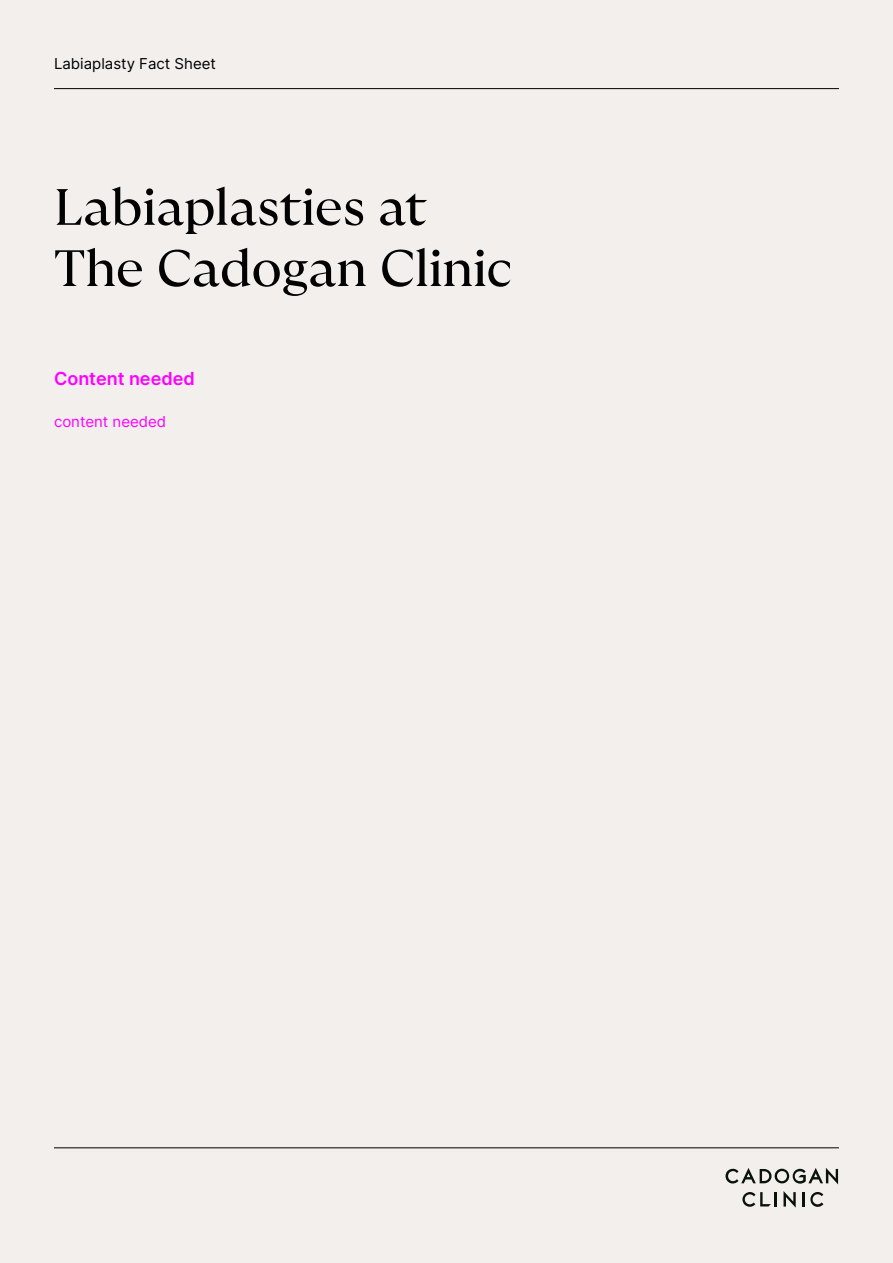
<style>
.page{position:relative;width:893px;height:1263px;background:#f2efed}
.page>*{position:absolute;margin:0;border:0;box-sizing:border-box;transform-origin:0 0}
.t1{font:51px/61.2px "GT Ultra Fine";color:#020203}
.t2{font:600 18px "Inter";color:#f0f}
.t3{font:15px "Inter";color:#000}
.t4{font:15px "Inter";color:#f0f}
</style>
<div class="page">
<hr style="left:54px;top:88px;width:785px;height:1px;background:#000">
<hr style="left:54px;top:1147px;width:785px;height:1px;background:#000">
<svg style="left:742px;top:1192px;width:29px;height:15px"></svg>
<hr style="left:774px;top:1192px;width:3px;height:14px;background:#0a1307">
<svg style="left:803px;top:1192px;width:20px;height:15px"></svg>
<svg style="left:783px;top:1191px;width:13px;height:17px"></svg>
<svg style="left:725px;top:1168px;width:113px;height:16px"></svg>
<p class="t3" style="left:54px;top:52px;width:163px">Labiaplasty Fact Sheet</p>
<p class="t1" style="left:54px;top:177px;width:460px">Labiaplasties at<br>The Cadogan Clinic</p>
<p class="t2" style="left:54px;top:365px;width:142px">Content needed</p>
<p class="t4" style="left:54px;top:411px;width:114px">content needed</p>
</div>
